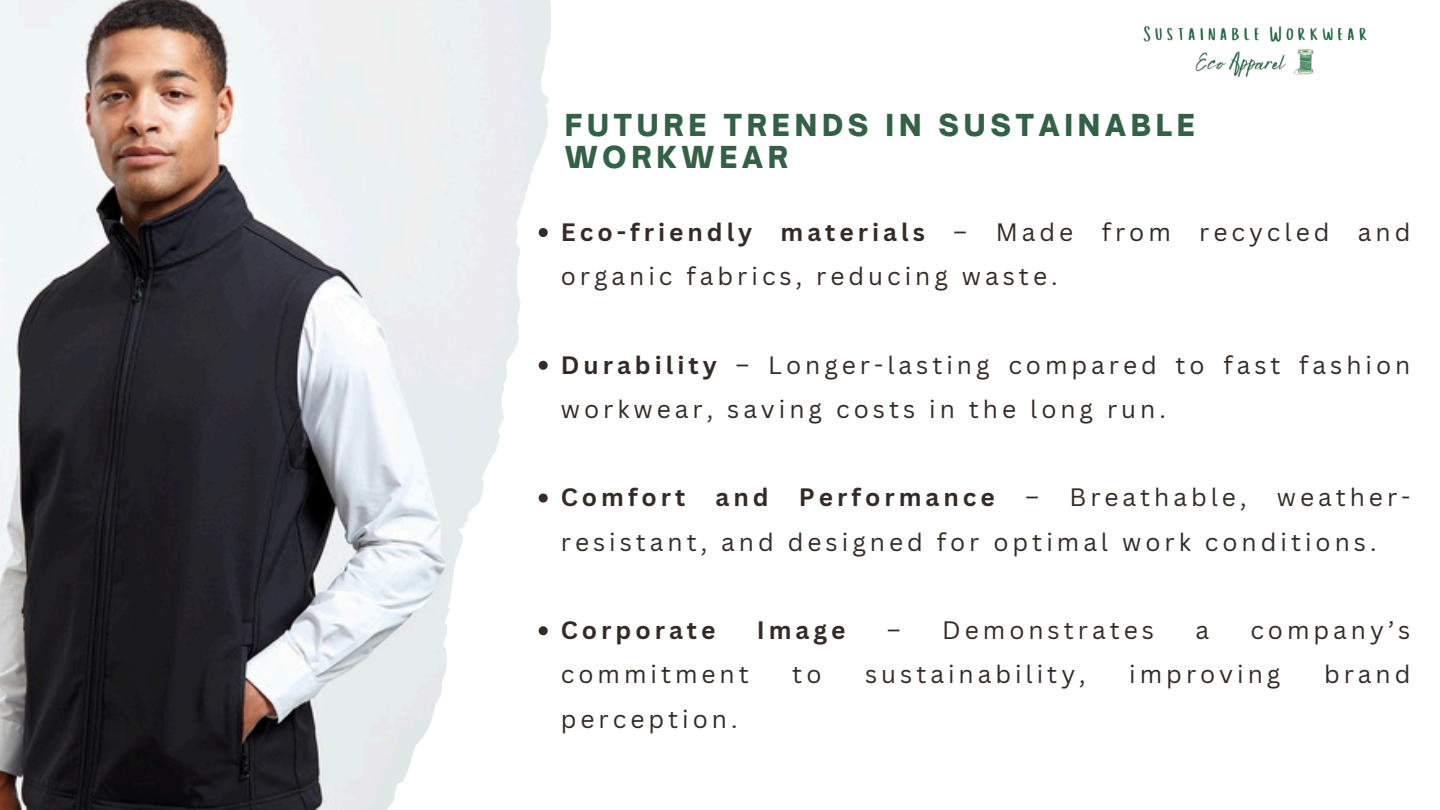
<style>
.page{position:relative;width:1440px;height:810px;background:#fff}
.page>*{position:absolute;margin:0;border:0;box-sizing:border-box;transform-origin:0 0}
.t1{font:900 29px/31.5px "Open Sauce One";letter-spacing:.165em;color:#326145}
.t2{font:24.5px/44.2px "Canva Sans";letter-spacing:.165em;color:#342a26}
.t3{font:700 24.5px "Canva Sans";letter-spacing:.165em;color:#342a26}
.s1{font-weight:700}
</style>
<div class="page">
<img style="left:0;top:0;width:551px;height:810px">
<svg style="left:539px;top:228px;width:9px;height:9px"></svg>
<svg style="left:539px;top:361px;width:9px;height:9px"></svg>
<svg style="left:539px;top:494px;width:9px;height:9px"></svg>
<svg style="left:539px;top:626px;width:9px;height:9px"></svg>
<img style="left:1143px;top:25px;width:224px;height:53px">
<p class="t1" style="left:565px;top:109px;width:632px">FUTURE TRENDS IN SUSTAINABLE<br>WORKWEAR</p>
<h1 class="t2" style="left:561px;top:209px;width:851px"><span class="s1">Eco-friendly materials</span> – Made from recycled and organic fabrics, reducing waste.</h1>
<p class="t2" style="left:561px;top:342px;width:851px"><span class="s1">Durability</span> – Longer-lasting compared to fast fashion workwear, saving costs in the long run.</p>
<p class="t2" style="left:561px;top:475px;width:851px"><span class="s1">Comfort and Performance</span> – Breathable, weather&shy;resistant, and designed for optimal work conditions.</p>
<p class="t3" style="left:561px;top:613px;width:156px">Corporate</p>
<p class="t3" style="left:757px;top:613px;width:90px">Image</p>
<p class="t2" style="left:887px;top:607px;width:269px">– Demonstrates</p>
<p class="t2" style="left:1195px;top:607px;width:15px">a</p>
<p class="t2" style="left:1250px;top:607px;width:162px">company’s</p>
<p class="t2" style="left:561px;top:652px;width:189px">commitment</p>
<p class="t2" style="left:792px;top:652px;width:31px">to</p>
<p class="t2" style="left:865px;top:652px;width:222px">sustainability,</p>
<p class="t2" style="left:1129px;top:652px;width:153px">improving</p>
<p class="t2" style="left:1324px;top:652px;width:88px">brand</p>
<p class="t2" style="left:561px;top:696px;width:178px">perception.</p>
</div>
